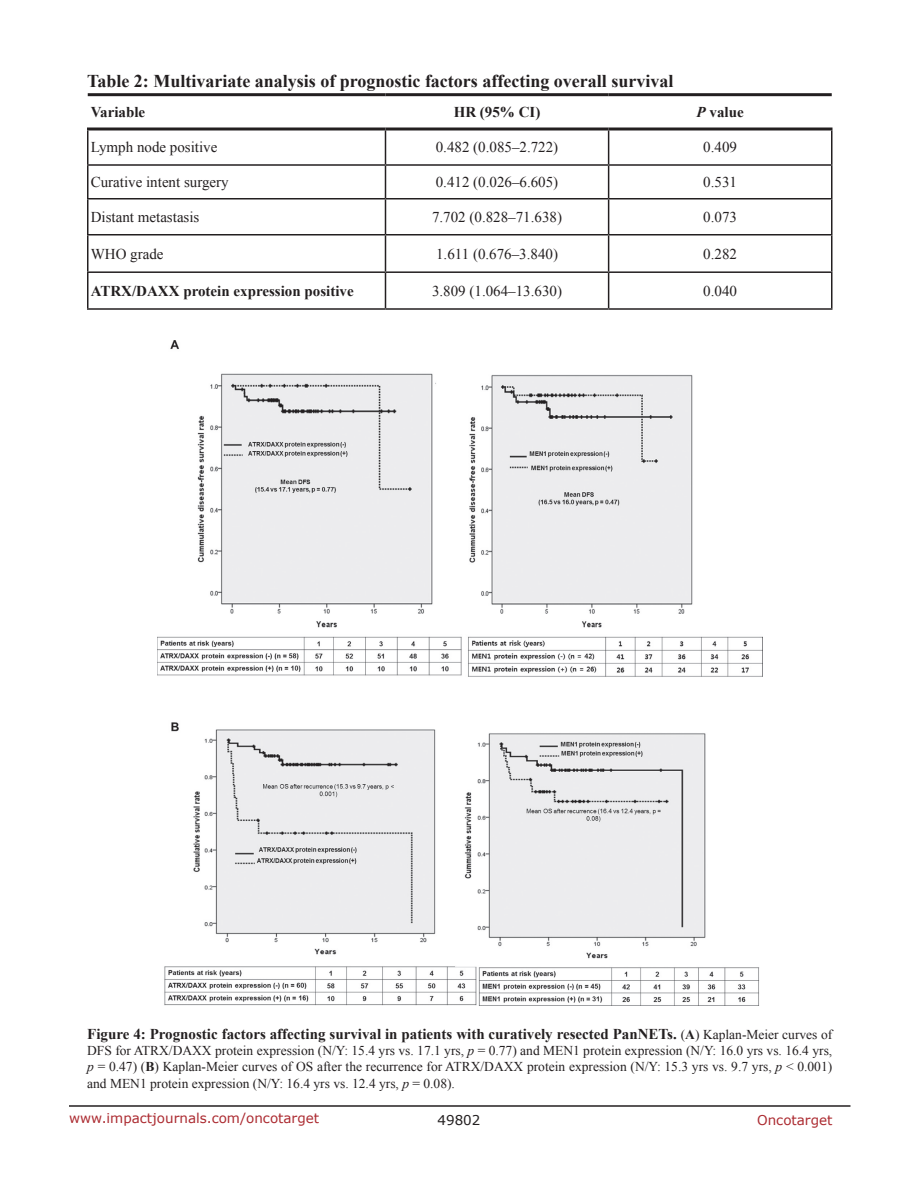
<style>
.page{position:relative;width:918px;height:1188px;background:#fff}
.page>*{position:absolute;margin:0;border:0;box-sizing:border-box;transform-origin:0 0}
.TableHeading{font:700 18px "Times New Roman";color:#231f20}
.TableText{font:15px "Times New Roman";color:#231f20}
.FigureText{font:700 15px "Times New Roman";color:#231f20}
.TableText-2{font:700 15px "Times New Roman";color:#231f20}
.FigureText-2{font:13.5px/16.2px "Times New Roman";color:#231f20;text-align:justify}
.t1{font:13.5px "Verdana";color:#ac2b31}
.t2{font:13.5px "Verdana";color:#231f20}
.s1{font-style:italic}
.s2{font-weight:400;font-size:13.5px}
.s3{font-size:13.5px}
.s4{font-weight:700}
</style>
<div class="page">
<hr style="left:69px;top:1105px;width:781px;height:2px;background:#231f20">
<hr style="left:87px;top:130px;width:1px;height:34px;background:#231f20">
<hr style="left:385px;top:130px;width:1px;height:34px;background:#231f20">
<hr style="left:608px;top:130px;width:1px;height:34px;background:#231f20">
<hr style="left:831px;top:130px;width:1px;height:34px;background:#231f20">
<hr style="left:87px;top:164px;width:299px;height:2px;background:#231f20">
<hr style="left:87px;top:166px;width:1px;height:32px;background:#231f20">
<hr style="left:386px;top:164px;width:223px;height:2px;background:#231f20">
<hr style="left:385px;top:166px;width:1px;height:32px;background:#231f20">
<hr style="left:609px;top:164px;width:223px;height:2px;background:#231f20">
<hr style="left:608px;top:166px;width:1px;height:32px;background:#231f20">
<hr style="left:831px;top:166px;width:1px;height:32px;background:#231f20">
<hr style="left:87px;top:198px;width:299px;height:2px;background:#231f20">
<hr style="left:87px;top:200px;width:1px;height:34px;background:#231f20">
<hr style="left:386px;top:198px;width:223px;height:2px;background:#231f20">
<hr style="left:385px;top:200px;width:1px;height:34px;background:#231f20">
<hr style="left:609px;top:198px;width:223px;height:2px;background:#231f20">
<hr style="left:608px;top:200px;width:1px;height:34px;background:#231f20">
<hr style="left:831px;top:200px;width:1px;height:34px;background:#231f20">
<hr style="left:87px;top:234px;width:299px;height:2px;background:#231f20">
<hr style="left:87px;top:236px;width:1px;height:35px;background:#231f20">
<hr style="left:386px;top:234px;width:223px;height:2px;background:#231f20">
<hr style="left:385px;top:236px;width:1px;height:35px;background:#231f20">
<hr style="left:609px;top:234px;width:223px;height:2px;background:#231f20">
<hr style="left:608px;top:236px;width:1px;height:35px;background:#231f20">
<hr style="left:831px;top:236px;width:1px;height:35px;background:#231f20">
<hr style="left:87px;top:271px;width:299px;height:2px;background:#231f20">
<hr style="left:87px;top:273px;width:1px;height:35px;background:#231f20">
<hr style="left:386px;top:271px;width:223px;height:2px;background:#231f20">
<hr style="left:385px;top:273px;width:1px;height:35px;background:#231f20">
<hr style="left:609px;top:271px;width:223px;height:2px;background:#231f20">
<hr style="left:608px;top:273px;width:1px;height:35px;background:#231f20">
<hr style="left:831px;top:273px;width:1px;height:35px;background:#231f20">
<hr style="left:87px;top:308px;width:299px;height:2px;background:#231f20">
<hr style="left:386px;top:308px;width:223px;height:2px;background:#231f20">
<hr style="left:609px;top:308px;width:223px;height:2px;background:#231f20">
<hr style="left:88px;top:93px;width:298px;height:3px;background:#231f20">
<hr style="left:386px;top:93px;width:223px;height:3px;background:#231f20">
<hr style="left:609px;top:93px;width:223px;height:3px;background:#231f20">
<hr style="left:87px;top:128px;width:299px;height:2px;background:#231f20">
<hr style="left:386px;top:128px;width:223px;height:2px;background:#231f20">
<hr style="left:609px;top:128px;width:223px;height:2px;background:#231f20">
<img style="left:157px;top:340px;width:605px;height:665px">
<p class="TableHeading" style="left:87px;top:69px;width:588px">Table 2: Multivariate analysis of prognostic factors affecting overall survival</p>
<p class="TableText-2" style="left:91px;top:102px;width:56px">Variable</p>
<p class="TableText-2" style="left:454px;top:102px;width:88px">HR (95% CI)</p>
<p class="TableText-2" style="left:697px;top:102px;width:49px"><span class="s1">P</span> value</p>
<p class="TableText" style="left:91px;top:137px;width:128px">Lymph node positive</p>
<p class="TableText" style="left:436px;top:137px;width:124px">0.482 (0.085–2.722)</p>
<p class="TableText" style="left:703px;top:137px;width:35px">0.409</p>
<p class="TableText" style="left:91px;top:172px;width:140px">Curative intent surgery</p>
<p class="TableText" style="left:436px;top:172px;width:124px">0.412 (0.026–6.605)</p>
<p class="TableText" style="left:703px;top:172px;width:35px">0.531</p>
<p class="TableText" style="left:91px;top:207px;width:110px">Distant metastasis</p>
<p class="TableText" style="left:432px;top:207px;width:131px">7.702 (0.828–71.638)</p>
<p class="TableText" style="left:703px;top:207px;width:35px">0.073</p>
<p class="TableText" style="left:91px;top:244px;width:74px">WHO grade</p>
<p class="TableText" style="left:436px;top:244px;width:123px">1.611 (0.676–3.840)</p>
<p class="TableText" style="left:703px;top:244px;width:35px">0.282</p>
<p class="TableText-2" style="left:91px;top:280px;width:264px">ATRX/DAXX protein expression positive</p>
<p class="TableText" style="left:432px;top:281px;width:131px">3.809 (1.064–13.630)</p>
<p class="TableText" style="left:703px;top:281px;width:35px">0.040</p>
<p class="FigureText" style="left:87px;top:1024px;width:747px">Figure 4: Prognostic factors affecting survival in patients with curatively resected PanNETs. <span class="s2">(</span><span class="s3">A</span><span class="s2">) Kaplan-Meier curves of</span></p>
<p class="FigureText-2" style="left:87px;top:1042px;width:747px">DFS for ATRX/DAXX protein expression (N/Y: 15.4 yrs vs. 17.1 yrs, <span class="s1">p</span> = 0.77) and MEN1 protein expression (N/Y: 16.0 yrs vs. 16.4 yrs, <span class="s1">p</span> = 0.47) (<span class="s4">B</span>) Kaplan-Meier curves of OS after the recurrence for ATRX/DAXX protein expression (N/Y: 15.3 yrs vs. 9.7 yrs, <span class="s1">p</span> &lt; 0.001) and MEN1 protein expression (N/Y: 16.4 yrs vs. 12.4 yrs, <span class="s1">p</span> = 0.08).</p>
<p class="t1" style="left:69px;top:1109px;width:252px">www.impactjournals.com/oncotarget</p>
<p class="t2" style="left:438px;top:1111px;width:44px">49802</p>
<p class="t1" style="left:757px;top:1111px;width:77px">Oncotarget</p>
</div>
